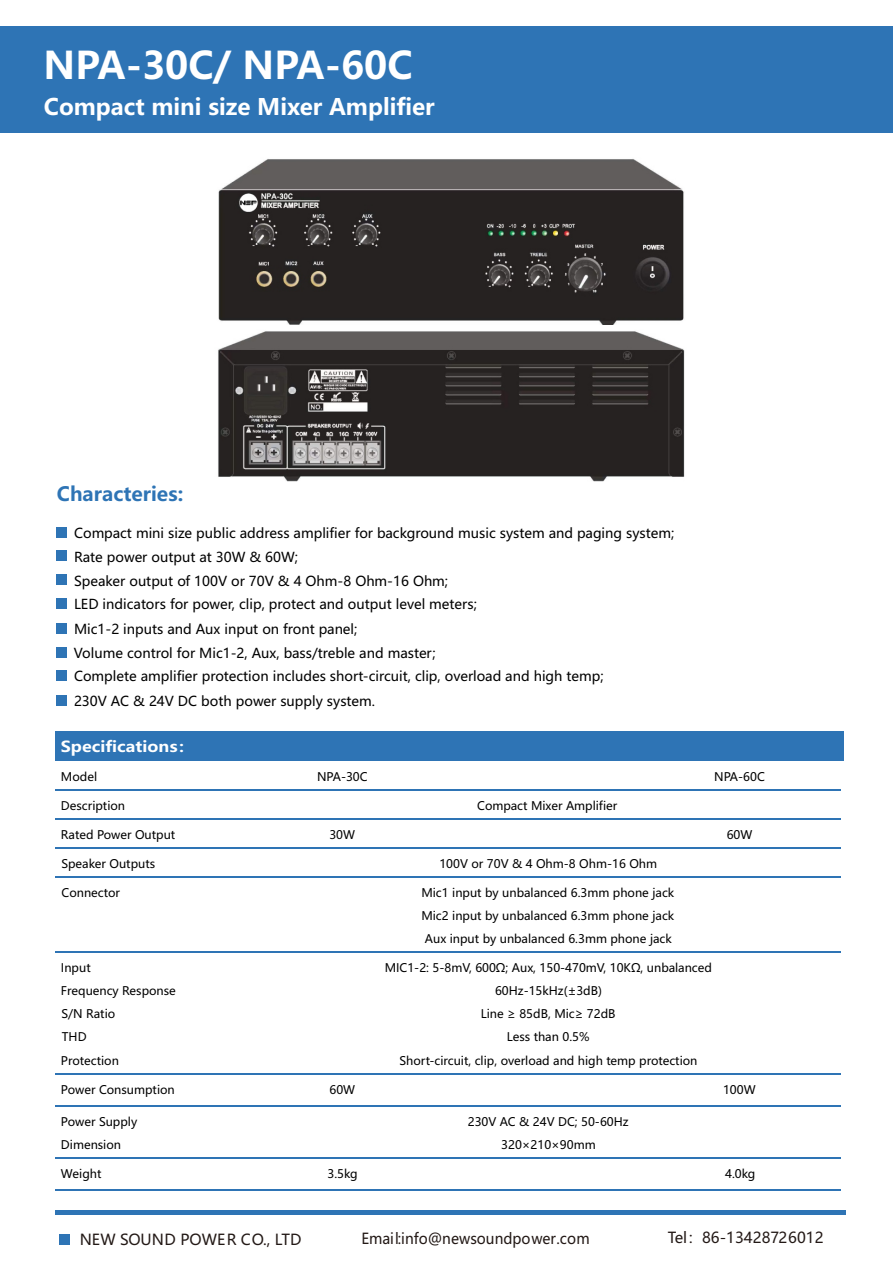
<style>
.page{position:relative;width:893px;height:1263px;background:#fff}
.page>*{position:absolute;margin:0;border:0;box-sizing:border-box;transform-origin:0 0}
.t1{font:700 37.5px "Microsoft Ya Hei";color:#fff}
.t2{font:700 22.5px "Microsoft Ya Hei";color:#fff}
.t3{font:700 19.5px "Microsoft Ya Hei";color:#2e74b5}
.t4{font:15px "Microsoft Ya Hei";color:#231916}
.t5{font:15px "Microsoft Ya Hei";color:#231916;scale:.95 1}
.t6{font:700 15px "Microsoft Ya Hei";color:#fff;scale:1.12 1}
.t7{font:13.5px/23.9px "Microsoft Ya Hei";color:#000}
.t8{font:11.7px/23.1px "Microsoft Ya Hei";color:#000}
</style>
<div class="page">
<div style="left:56px;top:527px;width:11px;height:10px;background:#2e74b5"></div>
<div style="left:56px;top:551px;width:11px;height:10px;background:#2e74b5"></div>
<div style="left:56px;top:599px;width:11px;height:10px;background:#2e74b5"></div>
<div style="left:55px;top:1210px;width:790px;height:5px;background:#2e74b5"></div>
<div style="left:59px;top:1234px;width:10px;height:10px;background:#2e74b5"></div>
<div style="left:1px;top:27px;width:892px;height:106px;background:#2e74b5"></div>
<div style="left:56px;top:623px;width:11px;height:11px;background:#2e74b5"></div>
<div style="left:56px;top:647px;width:11px;height:11px;background:#2e74b5"></div>
<div style="left:56px;top:671px;width:11px;height:10px;background:#2e74b5"></div>
<div style="left:56px;top:695px;width:11px;height:11px;background:#2e74b5"></div>
<div style="left:56px;top:574px;width:11px;height:11px;background:#2e74b5"></div>
<hr style="left:56px;top:1189px;width:785px;height:1px;background:#2e74b5">
<hr style="left:56px;top:876px;width:785px;height:2px;background:#2e74b5">
<hr style="left:56px;top:1073px;width:785px;height:1px;background:#2e74b5">
<hr style="left:56px;top:847px;width:785px;height:2px;background:#2e74b5">
<hr style="left:56px;top:951px;width:785px;height:2px;background:#2e74b5">
<hr style="left:55px;top:789px;width:785px;height:2px;background:#2e74b5">
<div style="left:55px;top:731px;width:789px;height:29px;background:#2e74b5"></div>
<hr style="left:55px;top:818px;width:785px;height:2px;background:#2e74b5">
<hr style="left:56px;top:1104px;width:785px;height:2px;background:#2e74b5">
<hr style="left:56px;top:1157px;width:785px;height:1px;background:#2e74b5">
<img style="left:218px;top:159px;width:466px;height:166px">
<img style="left:218px;top:331px;width:467px;height:151px">
<h1 class="t1" style="left:44px;top:49px;width:371px">NPA-30C/ NPA-60C</h1>
<h2 class="t2" style="left:44px;top:96px;width:392px">Compact mini size Mixer Amplifier</h2>
<h3 class="t3" style="left:57px;top:485px;width:128px">Characteries:</h3>
<p class="t7" style="left:74px;top:522px;width:602px">Compact mini size public address amplifier for background music system and paging system; Rate power output at 30W &amp; 60W;<br>Speaker output of 100V or 70V &amp; 4 Ohm-8 Ohm-16 Ohm;<br>LED indicators for power, clip, protect and output level meters;</p>
<p class="t7" style="left:74px;top:618px;width:531px">Mic1-2 inputs and Aux input on front panel;<br>Volume control for Mic1-2, Aux, bass/treble and master;<br>Complete amplifier protection includes short-circuit, clip, overload and high temp; 230V AC &amp; 24V DC both power supply system.</p>
<p class="t6" style="left:61px;top:740px;width:121px">Specifications：</p>
<p class="t8" style="left:61px;top:766px;width:38px">Model</p>
<p class="t8" style="left:61px;top:795px;width:66px">Description</p>
<p class="t8" style="left:477px;top:795px;width:142px">Compact Mixer Amplifier</p>
<p class="t8" style="left:317px;top:766px;width:52px">NPA-30C</p>
<p class="t8" style="left:714px;top:766px;width:52px">NPA-60C</p>
<p class="t8" style="left:61px;top:824px;width:116px">Rated Power Output</p>
<p class="t8" style="left:329px;top:824px;width:27px">30W</p>
<p class="t8" style="left:727px;top:824px;width:27px">60W</p>
<p class="t8" style="left:61px;top:853px;width:95px">Speaker Outputs</p>
<p class="t8" style="left:439px;top:853px;width:219px">100V or 70V &amp; 4 Ohm-8 Ohm-16 Ohm</p>
<p class="t8" style="left:62px;top:882px;width:60px">Connector</p>
<p class="t8" style="left:61px;top:957px;width:116px">Input<br>Frequency Response<br>S/N Ratio<br>THD<br>Protection</p>
<p class="t8" style="left:421px;top:882px;width:254px;text-align:justify">Mic1 input by unbalanced 6.3mm phone jack Mic2 input by unbalanced 6.3mm phone jack Aux input by unbalanced 6.3mm phone jack</p>
<p class="t8" style="left:385px;top:957px;width:329px;text-align:center">MIC1-2: 5-8mV, 600Ω; Aux, 150-470mV, 10KΩ, unbalanced 60Hz-15kHz(±3dB)<br>Line ≥ 85dB, Mic≥ 72dB<br>Less than 0.5%<br>Short-circuit, clip, overload and high temp protection</p>
<p class="t8" style="left:61px;top:1079px;width:115px">Power Consumption</p>
<p class="t8" style="left:329px;top:1079px;width:27px">60W</p>
<p class="t8" style="left:723px;top:1079px;width:34px">100W</p>
<p class="t8" style="left:61px;top:1111px;width:78px">Power Supply</p>
<p class="t8" style="left:468px;top:1111px;width:162px">230V AC &amp; 24V DC; 50-60Hz</p>
<p class="t8" style="left:61px;top:1134px;width:62px">Dimension</p>
<p class="t8" style="left:501px;top:1134px;width:96px">320×210×90mm</p>
<p class="t8" style="left:61px;top:1163px;width:42px">Weight</p>
<p class="t8" style="left:328px;top:1163px;width:32px">3.5kg</p>
<p class="t8" style="left:725px;top:1163px;width:32px">4.0kg</p>
<p class="t4" style="left:80px;top:1233px;width:223px">NEW SOUND POWER CO., LTD</p>
<p class="t5" style="left:361px;top:1231px;width:242px">Email:info@newsoundpower.com</p>
<p class="t4" style="left:668px;top:1231px;width:157px">Tel：86-13428726012</p>
</div>
